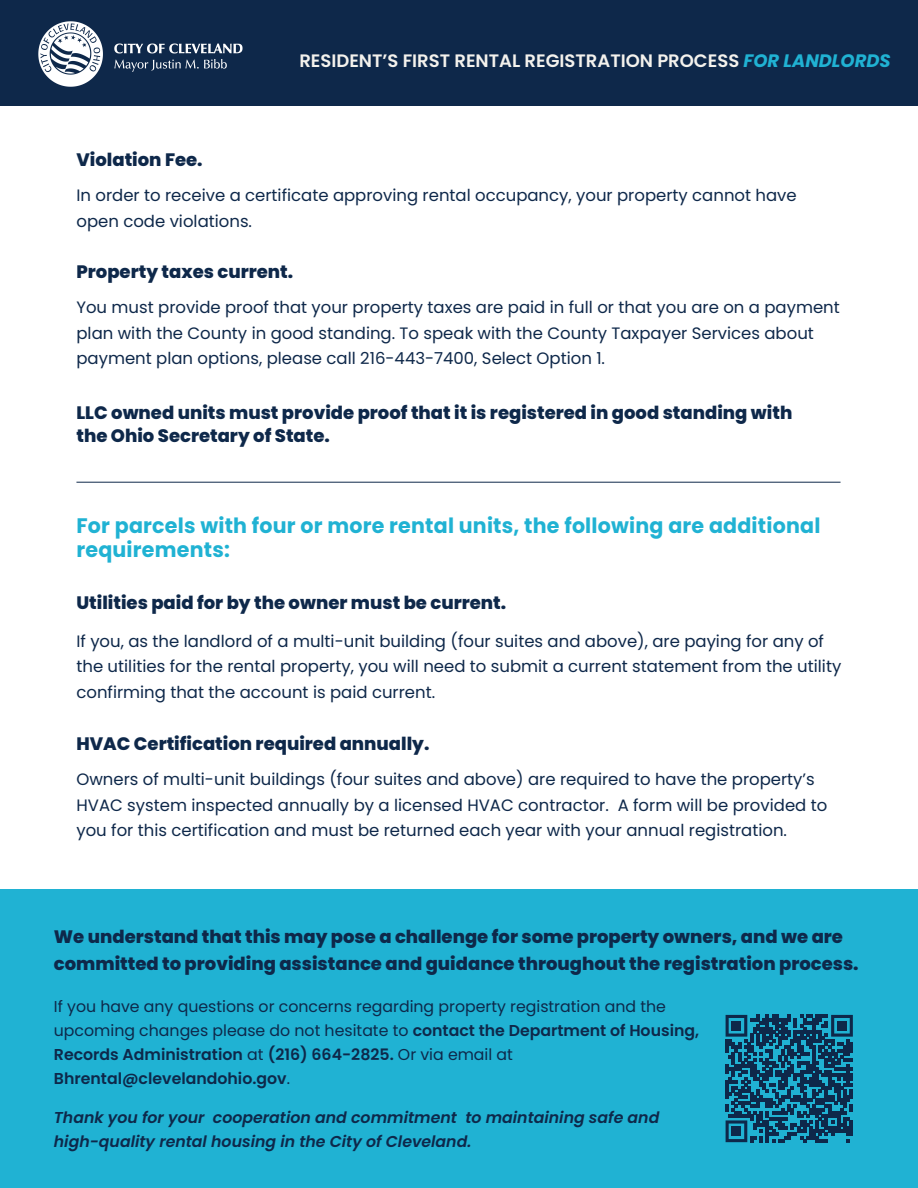
<style>
.page{position:relative;width:918px;height:1188px;background:#fff}
.page>*{position:absolute;margin:0;border:0;box-sizing:border-box;transform-origin:0 0}
.t1{font:700 21px/24px "Poppins";letter-spacing:.01em;color:#20b2d3}
.t2{font:800 18px/22.5px "Poppins";color:#0e284a}
.t3{font:600 18px "Poppins";color:#f4f2ed}
.t4{font:16.5px/25.5px "Poppins";color:#0e284a}
.t5{font:15.75px/24px "Poppins";color:#0e284a}
.t6{font:italic 600 15.75px/24px "Poppins";color:#0e284a}
.s1{font-weight:700;font-style:italic;color:#20b2d3}
.s2{font-weight:600}
</style>
<div class="page">
<div style="left:0;top:890px;width:918px;height:298px;background:#20b2d3"></div>
<div style="left:0;top:0;width:918px;height:105px;background:#0e284a"></div>
<img style="left:39px;top:21px;width:204px;height:65px">
<svg style="left:726px;top:1015px;width:127px;height:127px"></svg>
<div style="left:732px;top:1127px;width:9px;height:9px;background:#0e284a"></div>
<hr style="left:76px;top:482px;width:765px;height:1px;background:#0e284a">
<p class="t3" style="left:299px;top:50px;width:593px">RESIDENT’S FIRST RENTAL REGISTRATION PROCESS <span class="s1">FOR LANDLORDS</span></p>
<p class="t2" style="left:76px;top:149px;width:128px">Violation Fee.</p>
<p class="t4" style="left:76px;top:183px;width:722px">In order to receive a certificate approving rental occupancy, your property cannot have open code violations.</p>
<p class="t2" style="left:76px;top:261px;width:218px">Property taxes current.</p>
<p class="t4" style="left:76px;top:295px;width:765px">You must provide proof that your property taxes are paid in full or that you are on a payment plan with the County in good standing. To speak with the County Taxpayer Services about payment plan options, please call 216-443-7400, Select Option 1.</p>
<p class="t2" style="left:76px;top:402px;width:717px">LLC owned units must provide proof that it is registered in good standing with the Ohio Secretary of State.</p>
<p class="t1" style="left:76px;top:514px;width:745px">For parcels with four or more rental units, the following are additional requirements:</p>
<p class="t2" style="left:76px;top:591px;width:431px">Utilities paid for by the owner must be current.</p>
<p class="t4" style="left:76px;top:628px;width:766px">If you, as the landlord of a multi-unit building (four suites and above), are paying for any of the utilities for the rental property, you will need to submit a current statement from the utility confirming that the account is paid current.</p>
<p class="t2" style="left:76px;top:733px;width:355px">HVAC Certification required annually.</p>
<p class="t4" style="left:76px;top:767px;width:752px">Owners of multi-unit buildings (four suites and above) are required to have the property’s<br>HVAC system inspected annually by a licensed HVAC contractor. A form will be provided to you for this certification and must be returned each year with your annual registration.</p>
<p class="t2" style="left:54px;top:923px;width:806px;line-height:27px">We understand that this may pose a challenge for some property owners, and we are committed to providing assistance and guidance throughout the registration process.</p>
<p class="t5" style="left:54px;top:994px;width:647px">If you have any questions or concerns regarding property registration and the upcoming changes please do not hesitate to <span class="s2">contact the Department of Housing, Records Administration</span> at <span class="s2">(216) 664-2825.</span> Or via email at <span class="s2">Bhrental@clevelandohio.gov</span>.</p>
<p class="t6" style="left:54px;top:1105px;width:607px">Thank you for your cooperation and commitment to maintaining safe and high-quality rental housing in the City of Cleveland.</p>
</div>
